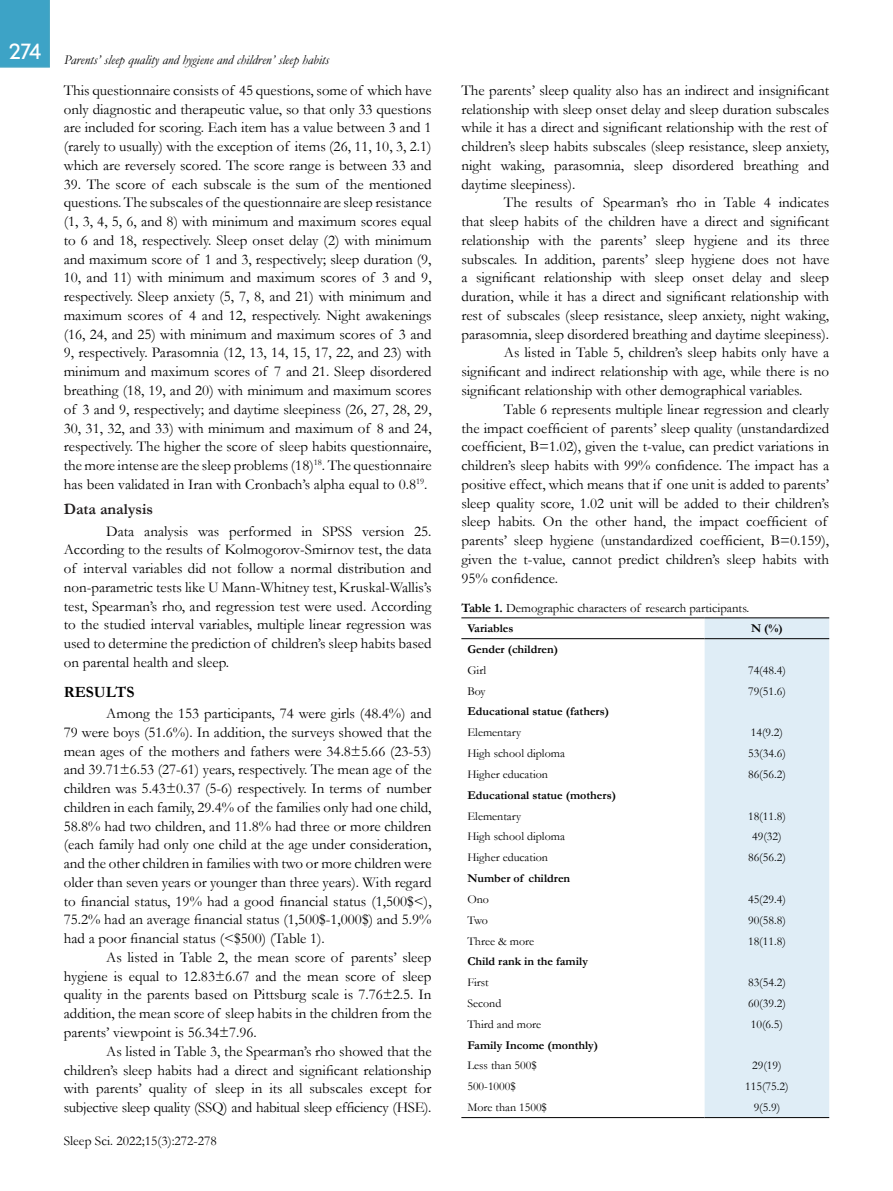
<style>
.page{position:relative;width:893px;height:1191px;background:#fff}
.page>*{position:absolute;margin:0;border:0;box-sizing:border-box;transform-origin:0 0}
.t1{font:700 15.75px "Garamond";color:#221e1f}
.t2{font:700 15.75px "Garamond";color:#000}
.t3{font:15px/18.8px "Garamond";color:#000;text-align:justify}
.t4{font:italic 13.5px "Garamond";color:#000}
.t5{font:13.5px "Garamond";color:#000}
.t6{font:12.75px "Garamond";color:#000}
.t7{font:12px "Garamond";color:#000}
.t8{font:700 12px "Garamond";color:#000}
.s1{font-weight:700}
</style>
<div class="page">
<div style="left:0;top:0;width:50px;height:68px;background:#3da3c6"></div>
<div style="left:705px;top:618px;width:124px;height:499px;background:#dfedf6"></div>
<hr style="left:461px;top:617px;width:244px;height:1px;background:#000">
<hr style="left:705px;top:617px;width:124px;height:1px;background:#000">
<hr style="left:461px;top:638px;width:244px;height:1px;background:#000">
<hr style="left:705px;top:638px;width:124px;height:1px;background:#000">
<hr style="left:461px;top:1117px;width:244px;height:1px;background:#000">
<hr style="left:705px;top:1117px;width:124px;height:1px;background:#000">
<p class="t4" style="left:9px;top:51px;width:322px"><sup>274</sup> Parents’ sleep quality and hygiene and children’ sleep habits</p>
<p class="t3" style="left:64px;top:80px;width:369px">This questionnaire consists of 45 questions, some of which have only diagnostic and therapeutic value, so that only 33 questions are included for scoring. Each item has a value between 3 and 1 (rarely to usually) with the exception of items (26, 11, 10, 3, 2.1) which are reversely scored. The score range is between 33 and</p>
<p class="t3" style="left:64px;top:174px;width:369px">39. The score of each subscale is the sum of the mentioned questions. The subscales of the questionnaire are sleep resistance (1, 3, 4, 5, 6, and 8) with minimum and maximum scores equal to 6 and 18, respectively. Sleep onset delay (2) with minimum and maximum score of 1 and 3, respectively; sleep duration (9, 10, and 11) with minimum and maximum scores of 3 and 9, respectively. Sleep anxiety (5, 7, 8, and 21) with minimum and maximum scores of 4 and 12, respectively. Night awakenings (16, 24, and 25) with minimum and maximum scores of 3 and 9, respectively. Parasomnia (12, 13, 14, 15, 17, 22, and 23) with minimum and maximum scores of 7 and 21. Sleep disordered breathing (18, 19, and 20) with minimum and maximum scores of 3 and 9, respectively; and daytime sleepiness (26, 27, 28, 29, 30, 31, 32, and 33) with minimum and maximum of 8 and 24, respectively. The higher the score of sleep habits questionnaire, the more intense are the sleep problems (18)<sup>18</sup>. The questionnaire has been validated in Iran with Cronbach’s alpha equal to 0.8<sup>19</sup>.</p>
<p class="t1" style="left:64px;top:498px;width:91px">Data analysis</p>
<p class="t3" style="left:64px;top:521px;width:369px;text-indent:43px">Data analysis was performed in SPSS version 25.<br>According to the results of Kolmogorov-Smirnov test, the data of interval variables did not follow a normal distribution and non-parametric tests like U Mann-Whitney test, Kruskal-Wallis’s test, Spearman’s rho, and regression test were used. According to the studied interval variables, multiple linear regression was used to determine the prediction of children’s sleep habits based on parental health and sleep.</p>
<p class="t2" style="left:64px;top:681px;width:72px">RESULTS</p>
<p class="t3" style="left:64px;top:703px;width:369px;text-indent:43px">Among the 153 participants, 74 were girls (48.4%) and 79 were boys (51.6%). In addition, the surveys showed that the mean ages of the mothers and fathers were 34.8±5.66 (23-53) and 39.71±6.53 (27-61) years, respectively. The mean age of the children was 5.43±0.37 (5-6) respectively. In terms of number children in each family, 29.4% of the families only had one child, 58.8% had two children, and 11.8% had three or more children (each family had only one child at the age under consideration, and the other children in families with two or more children were older than seven years or younger than three years). With regard to financial status, 19% had a good financial status (1,500$&lt;), 75.2% had an average financial status (1,500$-1,000$) and 5.9% had a poor financial status (&lt;$500) (Table 1).</p>
<p class="t3" style="left:64px;top:947px;width:369px;text-indent:43px">As listed in Table 2, the mean score of parents’ sleep hygiene is equal to 12.83±6.67 and the mean score of sleep quality in the parents based on Pittsburg scale is 7.76±2.5. In addition, the mean score of sleep habits in the children from the parents’ viewpoint is 56.34±7.96.</p>
<p class="t3" style="left:64px;top:1041px;width:369px;text-indent:43px">As listed in Table 3, the Spearman’s rho showed that the children’s sleep habits had a direct and significant relationship with parents’ quality of sleep in its all subscales except for subjective sleep quality (SSQ) and habitual sleep efficiency (HSE).</p>
<p class="t5" style="left:64px;top:1131px;width:155px">Sleep Sci. 2022;15(3):272-278</p>
<p class="t3" style="left:461px;top:80px;width:369px;text-align:left">The parents’ sleep quality also has an indirect and insignificant relationship with sleep onset delay and sleep duration subscales while it has a direct and significant relationship with the rest of children’s sleep habits subscales (sleep resistance, sleep anxiety, night waking, parasomnia, sleep disordered breathing and daytime sleepiness).</p>
<p class="t3" style="left:504px;top:193px;width:327px">The results of Spearman’s rho in Table 4 indicates</p>
<p class="t3" style="left:461px;top:212px;width:369px">that sleep habits of the children have a direct and significant</p>
<p class="t3" style="left:461px;top:230px;width:369px">relationship with the parents’ sleep hygiene and its three</p>
<p class="t3" style="left:461px;top:249px;width:369px">subscales. In addition, parents’ sleep hygiene does not have</p>
<p class="t3" style="left:461px;top:268px;width:369px">a significant relationship with sleep onset delay and sleep</p>
<p class="t3" style="left:461px;top:287px;width:369px">duration, while it has a direct and significant relationship with</p>
<p class="t3" style="left:461px;top:305px;width:369px">rest of subscales (sleep resistance, sleep anxiety, night waking,</p>
<p class="t3" style="left:461px;top:324px;width:369px">parasomnia, sleep disordered breathing and daytime sleepiness).</p>
<p class="t3" style="left:504px;top:343px;width:327px">As listed in Table 5, children’s sleep habits only have a</p>
<p class="t3" style="left:461px;top:362px;width:369px">significant and indirect relationship with age, while there is no</p>
<p class="t3" style="left:461px;top:380px;width:343px">significant relationship with other demographical variables.</p>
<p class="t3" style="left:504px;top:399px;width:327px">Table 6 represents multiple linear regression and clearly</p>
<p class="t3" style="left:461px;top:418px;width:369px">the impact coefficient of parents’ sleep quality (unstandardized</p>
<p class="t3" style="left:461px;top:437px;width:369px">coefficient, B=1.02), given the t-value, can predict variations in</p>
<p class="t3" style="left:461px;top:455px;width:369px">children’s sleep habits with 99% confidence. The impact has a</p>
<p class="t3" style="left:461px;top:474px;width:369px">positive effect, which means that if one unit is added to parents’</p>
<p class="t3" style="left:461px;top:493px;width:369px">sleep quality score, 1.02 unit will be added to their children’s</p>
<p class="t3" style="left:461px;top:512px;width:367px">sleep habits. On the other hand, the impact coefficient of</p>
<p class="t3" style="left:461px;top:530px;width:369px">parents’ sleep hygiene (unstandardized coefficient, B=0.159),</p>
<p class="t3" style="left:461px;top:549px;width:369px">given the t-value, cannot predict children’s sleep habits with</p>
<p class="t3" style="left:461px;top:568px;width:98px">95% confidence.</p>
<p class="t6" style="left:461px;top:599px;width:289px"><span class="s1">Table 1.</span> Demographic characters of research participants.</p>
<p class="t8" style="left:467px;top:620px;width:48px">Variables</p>
<p class="t8" style="left:751px;top:620px;width:33px">N (%)</p>
<p class="t8" style="left:467px;top:641px;width:92px">Gender (children)</p>
<p class="t7" style="left:467px;top:662px;width:20px">Girl</p>
<p class="t7" style="left:748px;top:662px;width:39px">74(48.4)</p>
<p class="t7" style="left:467px;top:682px;width:20px">Boy</p>
<p class="t7" style="left:748px;top:682px;width:39px">79(51.6)</p>
<p class="t8" style="left:467px;top:703px;width:143px">Educational statue (fathers)</p>
<p class="t7" style="left:467px;top:724px;width:55px">Elementary</p>
<p class="t7" style="left:751px;top:724px;width:34px">14(9.2)</p>
<p class="t7" style="left:467px;top:745px;width:99px">High school diploma</p>
<p class="t7" style="left:748px;top:745px;width:39px">53(34.6)</p>
<p class="t7" style="left:467px;top:766px;width:82px">Higher education</p>
<p class="t7" style="left:748px;top:766px;width:39px">86(56.2)</p>
<p class="t8" style="left:467px;top:786px;width:150px">Educational statue (mothers)</p>
<p class="t7" style="left:467px;top:807px;width:55px">Elementary</p>
<p class="t7" style="left:748px;top:807px;width:39px">18(11.8)</p>
<p class="t7" style="left:467px;top:828px;width:99px">High school diploma</p>
<p class="t7" style="left:752px;top:828px;width:31px">49(32)</p>
<p class="t7" style="left:467px;top:849px;width:82px">Higher education</p>
<p class="t7" style="left:748px;top:849px;width:39px">86(56.2)</p>
<p class="t8" style="left:467px;top:870px;width:104px">Number of children</p>
<p class="t7" style="left:467px;top:891px;width:23px">Ono</p>
<p class="t7" style="left:748px;top:891px;width:39px">45(29.4)</p>
<p class="t7" style="left:467px;top:912px;width:22px">Two</p>
<p class="t7" style="left:748px;top:912px;width:39px">90(58.8)</p>
<p class="t7" style="left:467px;top:932px;width:68px">Three &amp; more</p>
<p class="t7" style="left:748px;top:932px;width:39px">18(11.8)</p>
<p class="t8" style="left:467px;top:953px;width:122px">Child rank in the family</p>
<p class="t7" style="left:467px;top:974px;width:23px">First</p>
<p class="t7" style="left:748px;top:974px;width:39px">83(54.2)</p>
<p class="t7" style="left:467px;top:995px;width:35px">Second</p>
<p class="t7" style="left:748px;top:995px;width:39px">60(39.2)</p>
<p class="t7" style="left:467px;top:1016px;width:75px">Third and more</p>
<p class="t7" style="left:751px;top:1016px;width:34px">10(6.5)</p>
<p class="t8" style="left:467px;top:1036px;width:132px">Family Income (monthly)</p>
<p class="t7" style="left:467px;top:1057px;width:71px">Less than 500$</p>
<p class="t7" style="left:752px;top:1057px;width:31px">29(19)</p>
<p class="t7" style="left:467px;top:1078px;width:50px">500-1000$</p>
<p class="t7" style="left:745px;top:1078px;width:45px">115(75.2)</p>
<p class="t7" style="left:467px;top:1099px;width:81px">More than 1500$</p>
<p class="t7" style="left:754px;top:1099px;width:28px">9(5.9)</p>
</div>
